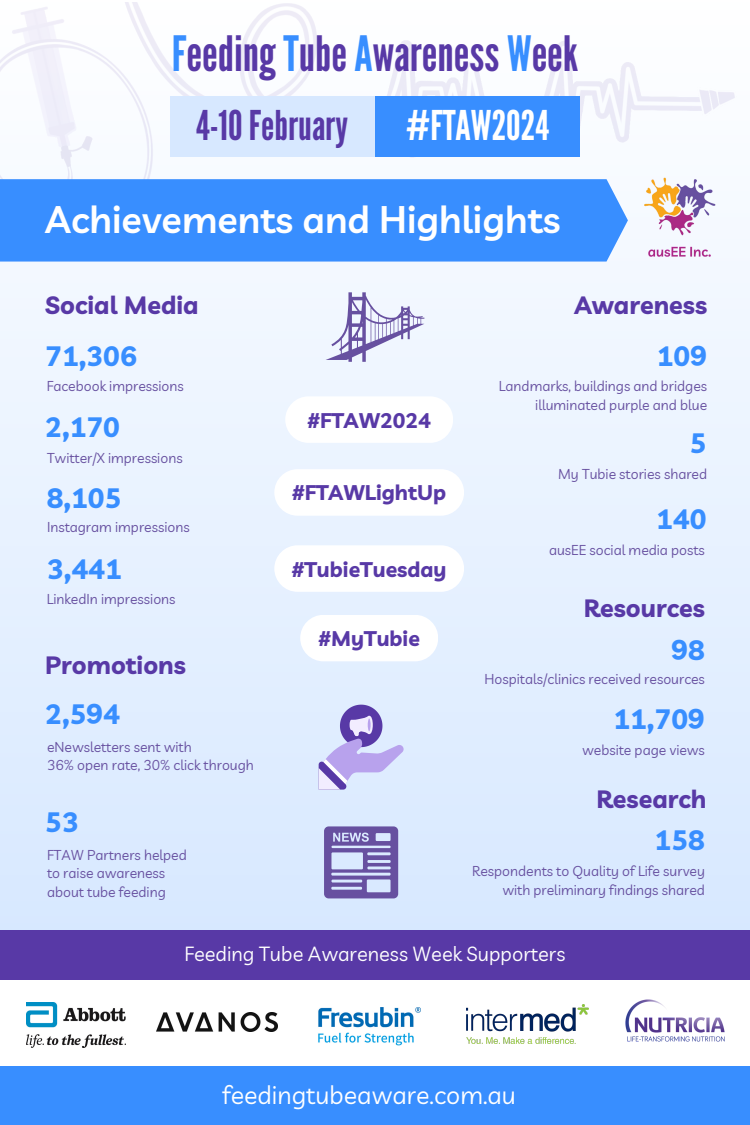
<style>
.page{position:relative;width:750px;height:1125px;background:#fff}
.page>*{position:absolute;margin:0;border:0;box-sizing:border-box;transform-origin:0 0}
.t1{font:48.62px "League Gothic";color:#5839a6}
.t2{font:41px "League Gothic";color:#5839a6}
.t3{font:41px "League Gothic";color:#fff}
.t4{font:600 37.5px "Livvic";color:#fff}
.t5{font:700 28px "Livvic";color:#388eff}
.t6{font:700 25px "Livvic";color:#5839a6}
.t7{font:25px "Livvic";color:#fff}
.t8{font:700 21.12px "Livvic";color:#5839a6}
.t9{font:20px "Livvic";color:#fff}
.t10{font:14px "Livvic";color:#6750a0}
.s1{color:#388eff}
</style>
<div class="page">
<div style="left:0;top:0;width:750px;height:930px;background:linear-gradient(to right,#e5f0ff,#e5f0ff)"></div>
<div style="left:0;top:930px;width:750px;height:49px;background:#5839a6"></div>
<img style="left:0;top:3px;width:750px;height:176px">
<div style="left:0;top:179px;width:594px;height:83px;background:#388eff"></div>
<div style="left:0;top:1066px;width:750px;height:59px;background:#388eff"></div>
<img style="left:594px;top:166px;width:156px;height:100px">
<div style="left:375px;top:97px;width:205px;height:60px;background:#388eff"></div>
<div style="left:170px;top:97px;width:205px;height:60px;background:#d7e8ff"></div>
<img style="left:318px;top:1007px;width:103px;height:39px">
<img style="left:625px;top:999px;width:100px;height:43px">
<img style="left:156px;top:1012px;width:121px;height:20px">
<img style="left:27px;top:1002px;width:99px;height:45px">
<svg style="left:326px;top:292px;width:98px;height:70px"></svg>
<svg style="left:319px;top:705px;width:85px;height:85px;background:#c0bceb"></svg>
<svg style="left:324px;top:826px;width:74px;height:72px;background:#8f85c1"></svg>
<div style="left:285px;top:396px;width:168px;height:47px;background:#fff;border-radius:23px"></div>
<div style="left:274px;top:469px;width:190px;height:47px;background:#fff;border-radius:23px"></div>
<div style="left:274px;top:545px;width:190px;height:47px;background:#fff;border-radius:23px"></div>
<div style="left:300px;top:615px;width:138px;height:46px;background:#fff;border-radius:23px"></div>
<img style="left:466px;top:1005px;width:123px;height:39px">
<h2 class="t1" style="left:172px;top:25px;width:408px"><span class="s1">F</span>eeding<span class="s1">T</span>ube<span class="s1">A</span>wareness <span class="s1">W</span>eek</h2>
<p class="t2" style="left:196px;top:102px;width:154px">4-10February</p>
<h3 class="t3" style="left:406px;top:102px;width:145px">#FTAW2024</h3>
<p class="t4" style="left:45px;top:196px;width:517px">Achievements and Highlights</p>
<p class="t6" style="left:45px;top:289px;width:155px">Social Media</p>
<h5 class="t5" style="left:45px;top:337px;width:93px">71,306</h5>
<h5 class="t6" style="left:574px;top:289px;width:134px">Awareness</h5>
<h5 class="t5" style="left:657px;top:337px;width:52px">109</h5>
<p class="t10" style="left:47px;top:377px;width:139px">Facebook impressions</p>
<p class="t5" style="left:45px;top:409px;width:76px">2,170</p>
<p class="t10" style="left:47px;top:448px;width:137px">Twitter/X impressions</p>
<p class="t5" style="left:47px;top:480px;width:76px">8,105</p>
<h5 class="t10" style="left:47px;top:518px;width:144px">Instagram impressions</h5>
<p class="t5" style="left:47px;top:551px;width:76px">3,441</p>
<p class="t10" style="left:47px;top:590px;width:130px">LinkedIn impressions</p>
<p class="t6" style="left:45px;top:649px;width:142px">Promotions</p>
<p class="t5" style="left:45px;top:696px;width:76px">2,594</p>
<p class="t10" style="left:47px;top:738px;width:146px">eNewsletters sent with</p>
<h5 class="t10" style="left:47px;top:756px;width:208px">36% open rate, 30% click through</h5>
<h5 class="t5" style="left:45px;top:804px;width:35px">53</h5>
<p class="t10" style="left:47px;top:846px;width:141px">FTAW Partners helped</p>
<p class="t10" style="left:47px;top:864px;width:120px">to raise awareness</p>
<p class="t10" style="left:47px;top:883px;width:120px">about tube feeding</p>
<p class="t8" style="left:307px;top:406px;width:125px">#FTAW2024</p>
<p class="t8" style="left:292px;top:479px;width:156px">#FTAWLightUp</p>
<p class="t8" style="left:292px;top:555px;width:156px">#TubieTuesday</p>
<h5 class="t8" style="left:318px;top:625px;width:103px">#MyTubie</h5>
<h6 class="t10" style="left:499px;top:377px;width:210px">Landmarks, buildings and bridges</h6>
<h5 class="t10" style="left:535px;top:396px;width:173px">illuminated purple and blue</h5>
<h6 class="t5" style="left:690px;top:425px;width:18px">5</h6>
<p class="t10" style="left:558px;top:465px;width:150px">My Tubie stories shared</p>
<h6 class="t5" style="left:656px;top:501px;width:52px">140</h6>
<p class="t10" style="left:549px;top:541px;width:157px">ausEE social media posts</p>
<p class="t6" style="left:584px;top:592px;width:123px">Resources</p>
<p class="t5" style="left:671px;top:632px;width:35px">98</p>
<h4 class="t10" style="left:485px;top:670px;width:222px">Hospitals/clinics received resources</h4>
<p class="t5" style="left:613px;top:701px;width:93px">11,709</p>
<p class="t10" style="left:582px;top:741px;width:124px">website page views</p>
<p class="t6" style="left:596px;top:783px;width:111px">Research</p>
<p class="t5" style="left:655px;top:822px;width:52px">158</p>
<p class="t10" style="left:472px;top:862px;width:234px">Respondents to Quality of Life survey</p>
<p class="t10" style="left:502px;top:881px;width:204px">with preliminary findings shared</p>
<p class="t9" style="left:184px;top:941px;width:383px">Feeding Tube Awareness Week Supporters</p>
<h6 class="t7" style="left:222px;top:1079px;width:295px">feedingtubeaware.com.au</h6>
</div>
